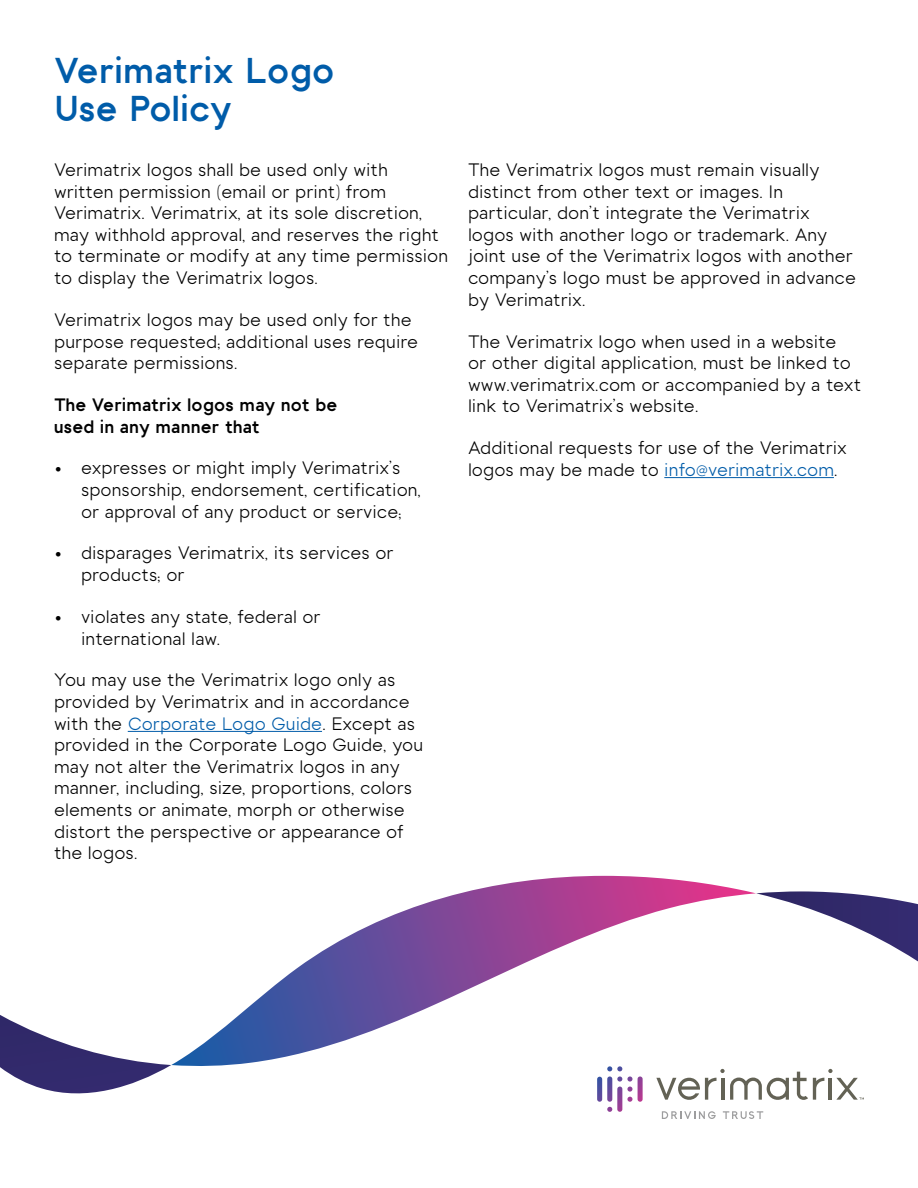
<style>
.page{position:relative;width:918px;height:1188px;background:#fff}
.page>*{position:absolute;margin:0;border:0;box-sizing:border-box;transform-origin:0 0}
.t1{font:700 36px/37.5px "Toma Sans";color:#005ca9}
.t2{font:18px/21.6px "Toma Sans";color:#000}
.t3{font:700 18px/21.6px "Toma Sans";color:#000}
.s1{color:#005ca9}
</style>
<div class="page">
<svg style="left:171px;top:876px;width:585px;height:190px"></svg>
<svg style="left:0;top:1015px;width:171px;height:79px"></svg>
<svg style="left:756px;top:891px;width:162px;height:70px"></svg>
<svg style="left:597px;top:1077px;width:5px;height:25px"></svg>
<svg style="left:607px;top:1066px;width:26px;height:46px"></svg>
<svg style="left:638px;top:1076px;width:5px;height:26px"></svg>
<svg style="left:656px;top:1069px;width:208px;height:31px"></svg>
<svg style="left:723px;top:1111px;width:40px;height:8px"></svg>
<svg style="left:662px;top:1111px;width:54px;height:8px"></svg>
<hr style="left:128px;top:731px;width:194px;height:1px;background:#005ca9">
<hr style="left:664px;top:477px;width:170px;height:1px;background:#005ca9">
<h1 class="t1" style="left:54px;top:49px;width:282px">Verimatrix Logo<br>Use Policy</h1>
<p class="t2" style="left:54px;top:158px;width:396px">Verimatrix logos shall be used only with written permission (email or print) from Verimatrix. Verimatrix, at its sole discretion, may withhold approval, and reserves the right to terminate or modify at any time permission to display the Verimatrix logos.</p>
<p class="t2" style="left:54px;top:308px;width:366px">Verimatrix logos may be used only for the purpose requested; additional uses require separate permissions.</p>
<p class="t3" style="left:54px;top:392px;width:285px">The Verimatrix logos may not be used in any manner that</p>
<p class="t2" style="left:81px;top:456px;width:342px;text-indent:-27px">• expresses or might imply Verimatrix’s sponsorship, endorsement, certification, or approval of any product or service;</p>
<p class="t2" style="left:81px;top:541px;width:314px;text-indent:-27px">• disparages Verimatrix, its services or products; or</p>
<p class="t2" style="left:81px;top:605px;width:241px;text-indent:-27px">• violates any state, federal or international law.</p>
<p class="t2" style="left:54px;top:668px;width:371px">You may use the Verimatrix logo only as provided by Verimatrix and in accordance with the <span class="s1">Corporate Logo Guide</span>. Except as provided in the Corporate Logo Guide, you may not alter the Verimatrix logos in any manner, including, size, proportions, colors elements or animate, morph or otherwise distort the perspective or appearance of the logos.</p>
<p class="t2" style="left:468px;top:158px;width:390px">The Verimatrix logos must remain visually distinct from other text or images. In particular, don’t integrate the Verimatrix logos with another logo or trademark. Any joint use of the Verimatrix logos with another company’s logo must be approved in advance by Verimatrix.</p>
<p class="t2" style="left:468px;top:329px;width:395px">The Verimatrix logo when used in a website<br>or other digital application, must be linked to www.verimatrix.com or accompanied by a text link to Verimatrix’s website.</p>
<p class="t2" style="left:468px;top:436px;width:381px">Additional requests for use of the Verimatrix logos may be made to <span class="s1">info@verimatrix.com</span>.</p>
</div>
